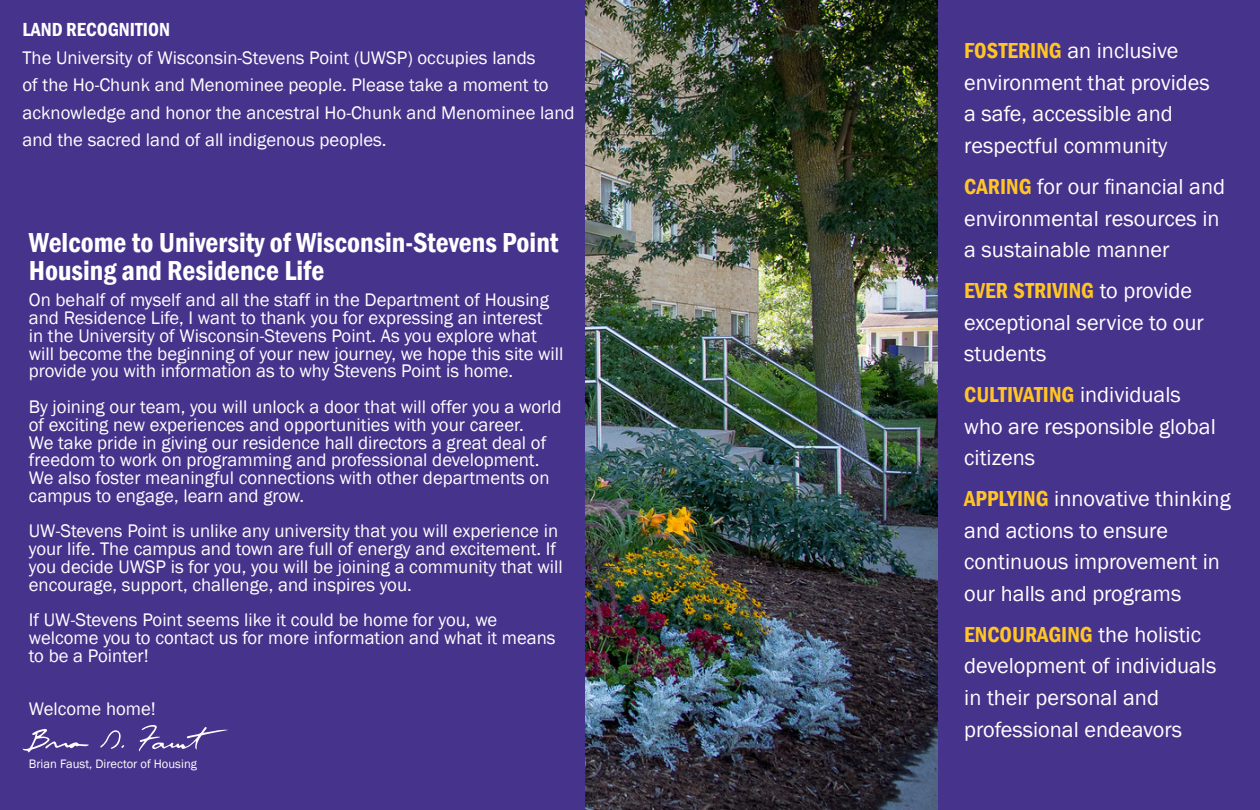
<style>
.page{position:relative;width:1260px;height:810px;background:#45338c}
.page>*{position:absolute;margin:0;border:0;box-sizing:border-box;transform-origin:0 0}
.t1{font:600 condensed 28.25px/27.1px "Franklin Gothic";color:#fff}
.t2{font:22.25px/31.6px "Franklin Gothic";color:#fff}
.t3{font:600 condensed 19.5px "Franklin Gothic";color:#fff}
.t4{font:18.75px/17.8px "Franklin Gothic";color:#fff}
.t5{font:12.5px "Franklin Gothic";color:#fff}
.s1{font-weight:600;font-stretch:condensed;color:#ffc425}
</style>
<div class="page">
<svg style="left:100px;top:730px;width:24px;height:19px"></svg>
<svg style="left:139px;top:725px;width:89px;height:26px"></svg>
<svg style="left:22px;top:729px;width:67px;height:24px"></svg>
<img style="left:585px;top:0;width:353px;height:810px">
<p class="t3" style="left:22px;top:17px;width:149px">LAND RECOGNITION</p>
<p class="t4" style="left:22px;top:44px;width:554px;line-height:27.6px">The University of Wisconsin-Stevens Point (UWSP) occupies lands<br>of the Ho-Chunk and Menominee people. Please take a moment to acknowledge and honor the ancestral Ho-Chunk and Menominee land and the sacred land of all indigenous peoples.</p>
<p class="t1" style="left:29px;top:229px;width:531px">Welcome to University of Wisconsin-Stevens Point<br>Housing and Residence Life</p>
<p class="t4" style="left:29px;top:292px;width:536px">On behalf of myself and all the staff in the Department of Housing and Residence Life, I want to thank you for expressing an interest<br>in the University of Wisconsin-Stevens Point. As you explore what will become the beginning of your new journey, we hope this site will provide you with information as to why Stevens Point is home.</p>
<p class="t4" style="left:29px;top:398px;width:534px">By joining our team, you will unlock a door that will offer you a world of exciting new experiences and opportunities with your career.<br>We take pride in giving our residence hall directors a great deal of freedom to work on programming and professional development.<br>We also foster meaningful connections with other departments on campus to engage, learn and grow.</p>
<p class="t4" style="left:29px;top:523px;width:535px">UW-Stevens Point is unlike any university that you will experience in your life. The campus and town are full of energy and excitement. If you decide UWSP is for you, you will be joining a community that will encourage, support, challenge, and inspires you.</p>
<p class="t4" style="left:29px;top:612px;width:528px">If UW-Stevens Point seems like it could be home for you, we welcome you to contact us for more information and what it means to be a Pointer!</p>
<p class="t4" style="left:29px;top:700px;width:129px">Welcome home!</p>
<p class="t5" style="left:29px;top:757px;width:170px">Brian Faust, Director of Housing</p>
<p class="t2" style="left:964px;top:36px;width:247px"><span class="s1">FOSTERING</span> an inclusive environment that provides a safe, accessible and respectful community</p>
<p class="t2" style="left:964px;top:171px;width:262px"><span class="s1">CARING</span> for our financial and environmental resources in a sustainable manner</p>
<p class="t2" style="left:964px;top:275px;width:241px"><span class="s1">EVER STRIVING</span> to provide exceptional service to our students</p>
<p class="t2" style="left:964px;top:379px;width:253px"><span class="s1">CULTIVATING</span> individuals who are responsible global citizens</p>
<p class="t2" style="left:964px;top:483px;width:268px"><span class="s1">APPLYING</span> innovative thinking and actions to ensure continuous improvement in our halls and programs</p>
<p class="t2" style="left:964px;top:619px;width:254px"><span class="s1">ENCOURAGING</span> the holistic development of individuals in their personal and professional endeavors</p>
</div>
